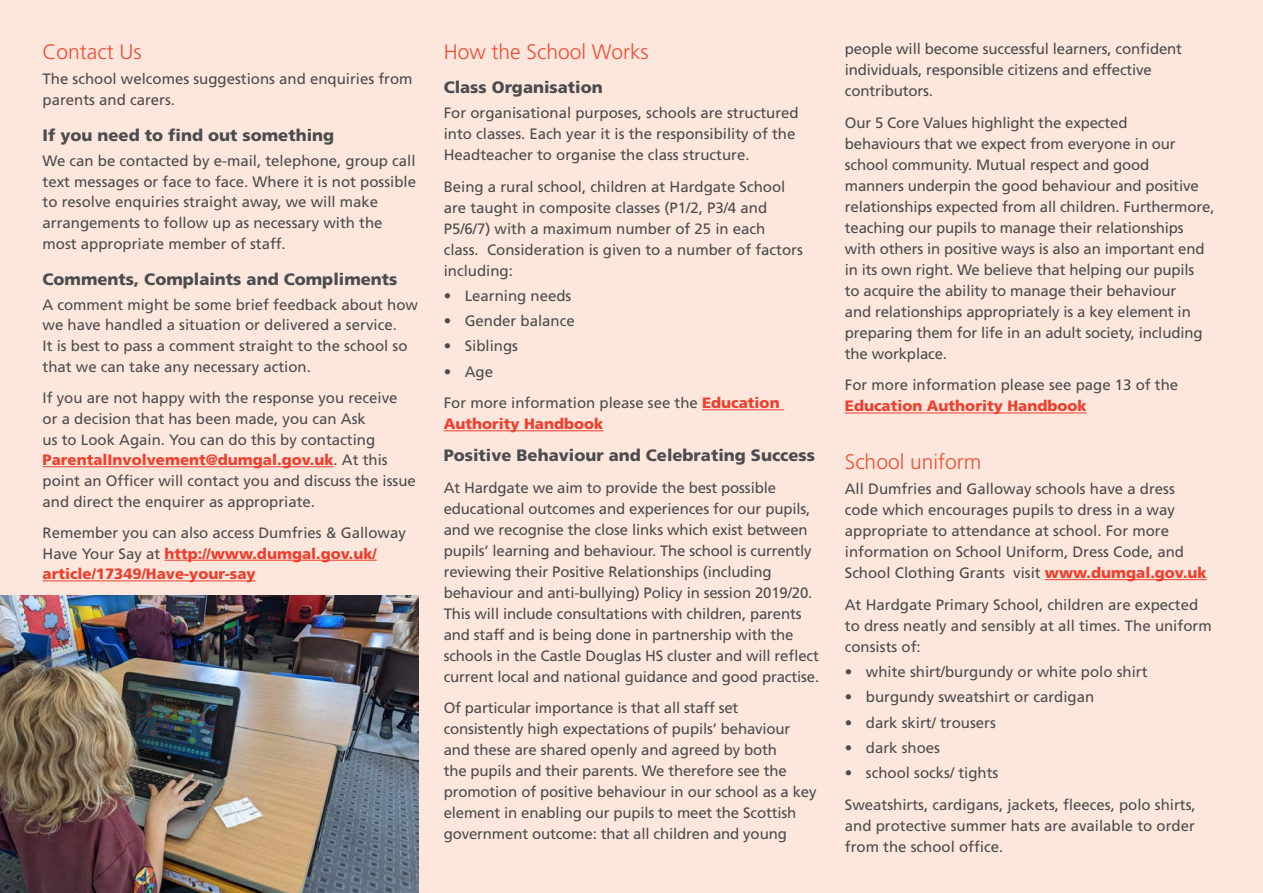
<style>
.page{position:relative;width:1263px;height:893px;background:#fde7dc}
.page>*{position:absolute;margin:0;border:0;box-sizing:border-box;transform-origin:0 0}
.t1{font:300 21px "Frutiger";color:#ef4d35}
.Sub_heading_1{font:900 16.5px "Frutiger";color:#4b4c4d}
.Body{font:900 16.5px "Frutiger";color:#4b4c4d}
.Body-2{font:15px/21px "Frutiger";letter-spacing:-.01em;color:#4b4c4d}
.Bullets{font:15px "Frutiger";color:#4b4c4d}
.s1{font-weight:900;color:#ef3e2e}
</style>
<div class="page">
<hr style="left:43px;top:466px;width:291px;height:1px;background:#ef3e2e">
<hr style="left:164px;top:560px;width:213px;height:1px;background:#ef3e2e">
<hr style="left:43px;top:581px;width:213px;height:1px;background:#ef3e2e">
<hr style="left:702px;top:410px;width:82px;height:1px;background:#ef3e2e">
<hr style="left:444px;top:431px;width:159px;height:1px;background:#ef3e2e">
<img style="left:0;top:595px;width:418px;height:298px">
<hr style="left:845px;top:413px;width:242px;height:1px;background:#ef3e2e">
<hr style="left:1045px;top:579px;width:162px;height:1px;background:#ef3e2e">
<h2 class="t1" style="left:43px;top:40px;width:101px">Contact Us</h2>
<p class="Body-2" style="left:43px;top:68px;width:372px">The school welcomes suggestions and enquiries from parents and carers.</p>
<h3 class="Sub_heading_1" style="left:43px;top:125px;width:293px">If you need to find out something</h3>
<p class="Body-2" style="left:43px;top:150px;width:375px">We can be contacted by e-mail, telephone, group call text messages or face to face. Where it is not possible to resolve enquiries straight away, we will make arrangements to follow up as necessary with the most appropriate member of staff.</p>
<h3 class="Sub_heading_1" style="left:43px;top:269px;width:356px">Comments, Complaints and Compliments</h3>
<p class="Body-2" style="left:43px;top:294px;width:377px">A comment might be some brief feedback about how we have handled a situation or delivered a service.<br>It is best to pass a comment straight to the school so that we can take any necessary action.</p>
<p class="Body-2" style="left:43px;top:387px;width:375px">If you are not happy with the response you receive or a decision that has been made, you can Ask<br>us to Look Again. You can do this by contacting <span class="s1">ParentalInvolvement@dumgal.gov.uk</span>. At this point an Officer will contact you and discuss the issue and direct the enquirer as appropriate.</p>
<p class="Body-2" style="left:43px;top:522px;width:365px">Remember you can also access Dumfries &amp; Galloway<br>Have Your Say at <span class="s1">http://www.dumgal.gov.uk/ article/17349/Have-your-say</span></p>
<h2 class="t1" style="left:444px;top:40px;width:207px">How the School Works</h2>
<h3 class="Sub_heading_1" style="left:444px;top:77px;width:161px">Class Organisation</h3>
<p class="Body-2" style="left:444px;top:102px;width:357px">For organisational purposes, schools are structured into classes. Each year it is the responsibility of the<br>Headteacher to organise the class structure.</p>
<p class="Body-2" style="left:444px;top:176px;width:361px">Being a rural school, children at Hardgate School are taught in composite classes (P1/2, P3/4 and P5/6/7) with a maximum number of 25 in each class. Consideration is given to a number of factors including:</p>
<p class="Bullets" style="left:444px;top:287px;width:129px">• Learning needs</p>
<p class="Bullets" style="left:444px;top:312px;width:133px">• Gender balance</p>
<p class="Bullets" style="left:444px;top:337px;width:76px">• Siblings</p>
<p class="Bullets" style="left:444px;top:363px;width:51px">• Age</p>
<p class="Body-2" style="left:444px;top:392px;width:337px">For more information please see the <span class="s1">Education<br>Authority Handbook</span></p>
<p class="Body" style="left:444px;top:445px;width:373px">Positive Behaviour and Celebrating Success</p>
<p class="Body-2" style="left:444px;top:477px;width:377px">At Hardgate we aim to provide the best possible educational outcomes and experiences for our pupils, and we recognise the close links which exist between pupils’ learning and behaviour. The school is currently reviewing their Positive Relationships (including behaviour and anti-bullying) Policy in session 2019/20.<br>This will include consultations with children, parents and staff and is being done in partnership with the schools in the Castle Douglas HS cluster and will reflect current local and national guidance and good practise.</p>
<p class="Body-2" style="left:444px;top:697px;width:374px">Of particular importance is that all staff set consistently high expectations of pupils’ behaviour and these are shared openly and agreed by both<br>the pupils and their parents. We therefore see the promotion of positive behaviour in our school as a key element in enabling our pupils to meet the Scottish government outcome: that all children and young</p>
<p class="Body-2" style="left:845px;top:38px;width:339px">people will become successful learners, confident individuals, responsible citizens and effective contributors.</p>
<p class="Body-2" style="left:845px;top:112px;width:371px">Our 5 Core Values highlight the expected<br>behaviours that we expect from everyone in our school community. Mutual respect and good<br>manners underpin the good behaviour and positive relationships expected from all children. Furthermore, teaching our pupils to manage their relationships with others in positive ways is also an important end in its own right. We believe that helping our pupils<br>to acquire the ability to manage their behaviour<br>and relationships appropriately is a key element in preparing them for life in an adult society, including the workplace.</p>
<p class="Body-2" style="left:845px;top:375px;width:335px">For more information please see page 13 of the<br><span class="s1">Education Authority Handbook</span></p>
<h2 class="t1" style="left:845px;top:450px;width:138px">School uniform</h2>
<p class="Body-2" style="left:845px;top:478px;width:363px">All Dumfries and Galloway schools have a dress code which encourages pupils to dress in a way appropriate to attendance at school. For more information on School Uniform, Dress Code, and School Clothing Grants visit <span class="s1">www.dumgal.gov.uk</span></p>
<p class="Body-2" style="left:845px;top:594px;width:368px">At Hardgate Primary School, children are expected to dress neatly and sensibly at all times. The uniform consists of:</p>
<p class="Bullets" style="left:845px;top:663px;width:304px">• white shirt/burgundy or white polo shirt</p>
<p class="Bullets" style="left:845px;top:688px;width:251px">• burgundy sweatshirt or cardigan</p>
<p class="Bullets" style="left:845px;top:713px;width:153px">• dark skirt/ trousers</p>
<p class="Bullets" style="left:845px;top:739px;width:97px">• dark shoes</p>
<p class="Bullets" style="left:845px;top:764px;width:155px">• school socks/ tights</p>
<p class="Body-2" style="left:845px;top:794px;width:352px;text-align:justify">Sweatshirts, cardigans, jackets, fleeces, polo shirts, and protective summer hats are available to order from the school office.</p>
</div>
